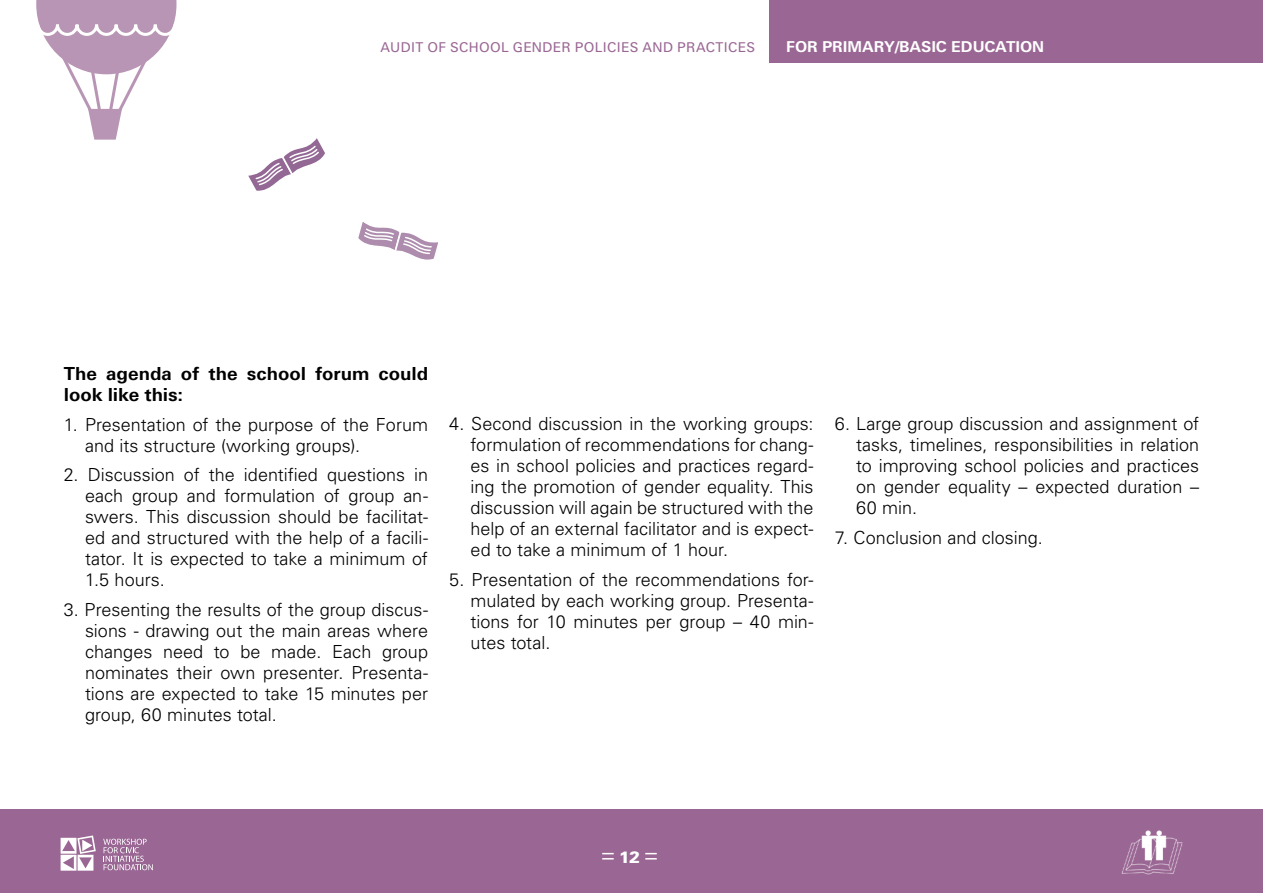
<style>
.page{position:relative;width:1263px;height:893px;background:#fff}
.page>*{position:absolute;margin:0;border:0;box-sizing:border-box;transform-origin:0 0}
.t1{font:300 18px/21px "SP Universus";color:#000;text-align:justify}
.t2{font:700 18px/21px "SP Universus";color:#000}
.t3{font:900 16.5px "SP Universus";color:#fff}
.t4{font:700 15px "SP Universus";color:#fff}
.t5{font:13.5px "SP Universus";letter-spacing:.025em;color:#9a6794}
</style>
<div class="page">
<div style="left:770px;top:0;width:493px;height:62px;background:#9a6794"></div>
<div style="left:0;top:809px;width:1263px;height:84px;background:#9a6794"></div>
<img style="left:1121px;top:830px;width:62px;height:45px">
<svg style="left:602px;top:853px;width:12px;height:6px"></svg>
<svg style="left:645px;top:853px;width:12px;height:6px"></svg>
<svg style="left:103px;top:839px;width:50px;height:31px"></svg>
<svg style="left:61px;top:835px;width:35px;height:36px"></svg>
<svg style="left:248px;top:138px;width:77px;height:53px"></svg>
<svg style="left:358px;top:222px;width:80px;height:38px"></svg>
<svg style="left:36px;top:0;width:141px;height:140px"></svg>
<p class="t5" style="left:381px;top:39px;width:376px">AUDIT OF SCHOOL GENDER POLICIES AND PRACTICES</p>
<p class="t4" style="left:786px;top:38px;width:259px">for primary/basic education</p>
<p class="t2" style="left:64px;top:363px;width:366px">The agenda of the school forum could look like this:</p>
<p class="t1" style="left:85px;top:413px;width:344px;text-indent:-21px">1. Presentation of the purpose of the Forum and its structure (working groups).</p>
<p class="t1" style="left:85px;top:464px;width:345px;text-indent:-21px">2. Discussion of the identified questions in each group and formulation of group an&shy;swers. This discussion should be facilitat&shy;ed and structured with the help of a facili&shy;tator. It is expected to take a minimum of 1.5 hours.</p>
<p class="t1" style="left:85px;top:598px;width:345px;text-indent:-21px">3. Presenting the results of the group discus&shy;sions - drawing out the main areas where changes need to be made. Each group nominates their own presenter. Presenta&shy;tions are expected to take 15 minutes per group, 60 minutes total.</p>
<p class="t1" style="left:471px;top:413px;width:344px;text-indent:-21px">4. Second discussion in the working groups: formulation of recommendations for chang&shy;es in school policies and practices regard&shy;ing the promotion of gender equality. This discussion will again be structured with the help of an external facilitator and is expect&shy;ed to take a minimum of 1 hour.</p>
<p class="t1" style="left:471px;top:569px;width:344px;text-indent:-21px">5. Presentation of the recommendations for&shy;mulated by each working group. Presenta&shy;tions for 10 minutes per group – 40 min&shy;utes total.</p>
<p class="t1" style="left:856px;top:413px;width:345px;text-indent:-21px">6. Large group discussion and assignment of tasks, timelines, responsibilities in relation to improving school policies and practices on gender equality – expected duration – 60 min.</p>
<p class="t1" style="left:835px;top:527px;width:210px">7. Conclusion and closing.</p>
<p class="t3" style="left:619px;top:847px;width:23px">12</p>
</div>
